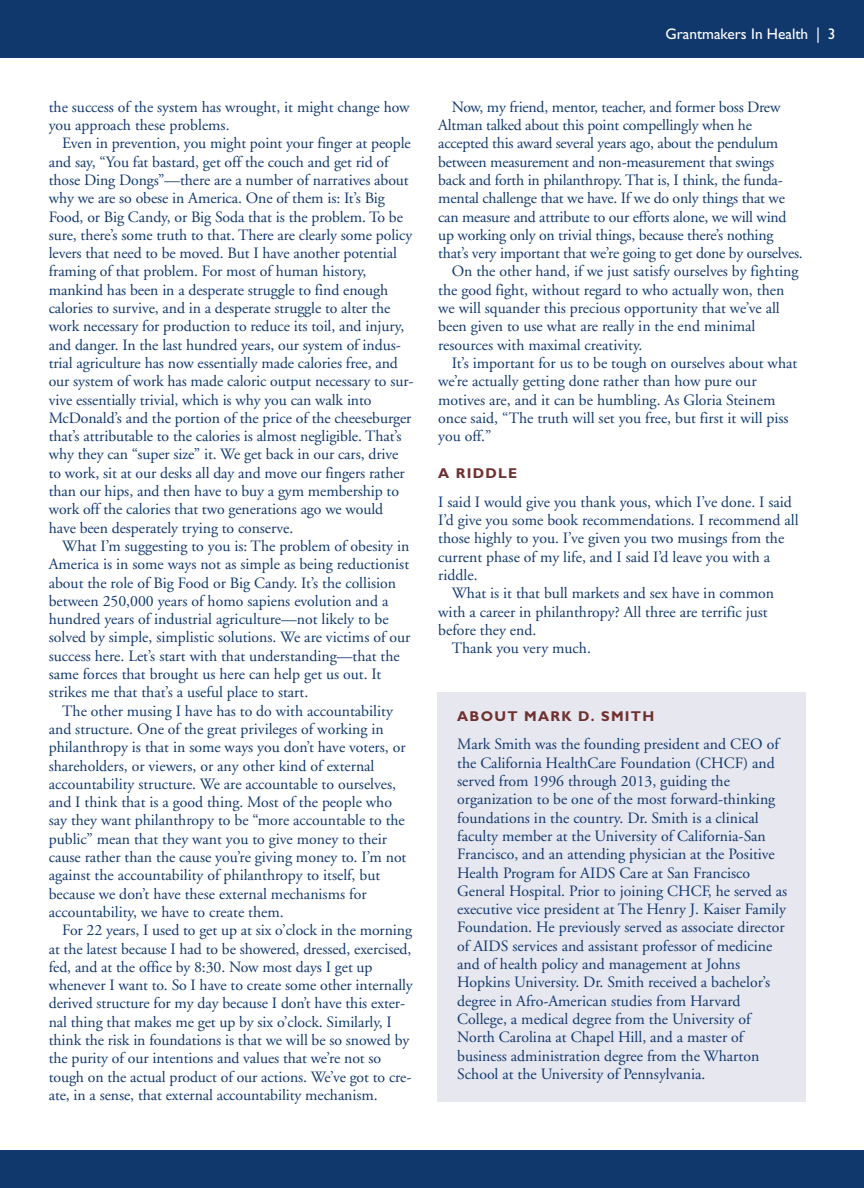
<style>
.page{position:relative;width:864px;height:1188px;background:#fff}
.page>*{position:absolute;margin:0;border:0;box-sizing:border-box;transform-origin:0 0}
.t1{font:15.75px/18.3px "Adobe Garamond";color:#11386d}
.t2{font:15.3px "Gill Sans";color:#fff}
.t3{font:700 14.25px "Gill Sans";letter-spacing:.09em;color:#6f302f}
</style>
<div class="page">
<div style="left:0;top:0;width:864px;height:57px;background:#11386d"></div>
<div style="left:0;top:1151px;width:864px;height:37px;background:#11386d"></div>
<div style="left:437px;top:693px;width:369px;height:409px;background:#e6e7ef"></div>
<p class="t1" style="left:49px;top:99px;width:362px">the success of the system has wrought, it might change how you approach these problems.</p>
<p class="t1" style="left:49px;top:136px;width:366px;text-indent:14px">Even in prevention, you might point your finger at people and say, “You fat bastard, get off the couch and get rid of those Ding Dongs”—there are a number of narratives about why we are so obese in America. One of them is: It’s Big Food, or Big Candy, or Big Soda that is the problem. To be sure, there’s some truth to that. There are clearly some policy levers that need to be moved. But I have another potential framing of that problem. For most of human history, mankind has been in a desperate struggle to find enough calories to survive, and in a desperate struggle to alter the work necessary for production to reduce its toil, and injury, and danger. In the last hundred years, our system of indus&shy;trial agriculture has now essentially made calories free, and our system of work has made caloric output necessary to sur&shy;vive essentially trivial, which is why you can walk into McDonald’s and the portion of the price of the cheeseburger that’s attributable to the calories is almost negligible. That’s why they can “super size” it. We get back in our cars, drive to work, sit at our desks all day and move our fingers rather than our hips, and then have to buy a gym membership to work off the calories that two generations ago we would have been desperately trying to conserve.</p>
<p class="t1" style="left:49px;top:538px;width:363px;text-indent:14px">What I’m suggesting to you is: The problem of obesity in America is in some ways not as simple as being reductionist about the role of Big Food or Big Candy. It’s the collision between 250,000 years of homo sapiens evolution and a hundred years of industrial agriculture—not likely to be solved by simple, simplistic solutions. We are victims of our success here. Let’s start with that understanding—that the same forces that brought us here can help get us out. It strikes me that that’s a useful place to start.</p>
<p class="t1" style="left:49px;top:703px;width:359px;text-indent:14px">The other musing I have has to do with accountability and structure. One of the great privileges of working in philanthropy is that in some ways you don’t have voters, or shareholders, or viewers, or any other kind of external accountability structure. We are accountable to ourselves, and I think that is a good thing. Most of the people who say they want philanthropy to be “more accountable to the public” mean that they want you to give money to their cause rather than the cause you’re giving money to. I’m not against the accountability of philanthropy to itself, but because we don’t have these external mechanisms for accountability, we have to create them.</p>
<p class="t1" style="left:49px;top:923px;width:366px;text-indent:14px">For 22 years, I used to get up at six o’clock in the morning at the latest because I had to be showered, dressed, exercised, fed, and at the office by 8:30. Now most days I get up whenever I want to. So I have to create some other internally derived structure for my day because I don’t have this exter&shy;nal thing that makes me get up by six o’clock. Similarly, I think the risk in foundations is that we will be so snowed by the purity of our intentions and values that we’re not so tough on the actual product of our actions. We’ve got to cre&shy;ate, in a sense, that external accountability mechanism.</p>
<p class="t2" style="left:665px;top:28px;width:172px">Grantmakers In Health | 3</p>
<p class="t1" style="left:452px;top:99px;width:330px">Now, my friend, mentor, teacher, and former boss Drew</p>
<p class="t1" style="left:438px;top:117px;width:315px">Altman talked about this point compellingly when he</p>
<p class="t1" style="left:438px;top:136px;width:342px">accepted this award several years ago, about the pendulum</p>
<p class="t1" style="left:438px;top:154px;width:338px">between measurement and non-measurement that swings</p>
<p class="t1" style="left:438px;top:172px;width:346px">back and forth in philanthropy. That is, I think, the funda-</p>
<p class="t1" style="left:438px;top:190px;width:348px">mental challenge that we have. If we do only things that we</p>
<p class="t1" style="left:438px;top:209px;width:350px">can measure and attribute to our efforts alone, we will wind</p>
<p class="t1" style="left:438px;top:227px;width:337px">up working only on trivial things, because there’s nothing</p>
<p class="t1" style="left:438px;top:245px;width:366px">that’s very important that we’re going to get done by ourselves.</p>
<p class="t1" style="left:452px;top:264px;width:348px">On the other hand, if we just satisfy ourselves by fighting</p>
<p class="t1" style="left:438px;top:282px;width:348px">the good fight, without regard to who actually won, then</p>
<p class="t1" style="left:438px;top:300px;width:343px">we will squander this precious opportunity that we’ve all</p>
<p class="t1" style="left:438px;top:319px;width:319px">been given to use what are really in the end minimal</p>
<p class="t1" style="left:438px;top:337px;width:206px">resources with maximal creativity.</p>
<p class="t1" style="left:452px;top:355px;width:347px">It’s important for us to be tough on ourselves about what</p>
<p class="t1" style="left:438px;top:373px;width:320px">we’re actually getting done rather than how pure our</p>
<p class="t1" style="left:438px;top:392px;width:339px">motives are, and it can be humbling. As Gloria Steinem</p>
<p class="t1" style="left:438px;top:410px;width:352px">once said, “The truth will set you free, but first it will piss</p>
<p class="t1" style="left:438px;top:428px;width:55px">you off.”</p>
<p class="t3" style="left:438px;top:468px;width:80px">A RIDDLE</p>
<p class="t1" style="left:438px;top:494px;width:355px">I said I would give you thank yous, which I’ve done. I said</p>
<p class="t1" style="left:438px;top:512px;width:362px">I’d give you some book recommendations. I recommend all</p>
<p class="t1" style="left:438px;top:531px;width:348px">those highly to you. I’ve given you two musings from the</p>
<p class="t1" style="left:438px;top:549px;width:333px">current phase of my life, and I said I’d leave you with a</p>
<p class="t1" style="left:438px;top:567px;width:41px">riddle.</p>
<p class="t1" style="left:452px;top:586px;width:324px">What is it that bull markets and sex have in common</p>
<p class="t1" style="left:438px;top:604px;width:331px">with a career in philanthropy? All three are terrific just</p>
<p class="t1" style="left:438px;top:622px;width:100px">before they end.</p>
<p class="t1" style="left:452px;top:640px;width:141px">Thank you very much.</p>
<p class="t3" style="left:457px;top:711px;width:199px">ABOUT MARK D. SMITH</p>
<p class="t1" style="left:457px;top:737px;width:332px">Mark Smith was the founding president and CEO of the California HealthCare Foundation (CHCF) and served from 1996 through 2013, guiding the organization to be one of the most forward-thinking foundations in the country. Dr. Smith is a clinical faculty member at the University of California-San Francisco, and an attending physician at the Positive Health Program for AIDS Care at San Francisco General Hospital. Prior to joining CHCF, he served as executive vice president at The Henry J. Kaiser Family Foundation. He previously served as associate director of AIDS services and assistant professor of medicine and of health policy and management at Johns Hopkins University. Dr. Smith received a bachelor’s degree in Afro-American studies from Harvard College, a medical degree from the University of North Carolina at Chapel Hill, and a master of business administration degree from the Wharton School at the University of Pennsylvania.</p>
</div>
